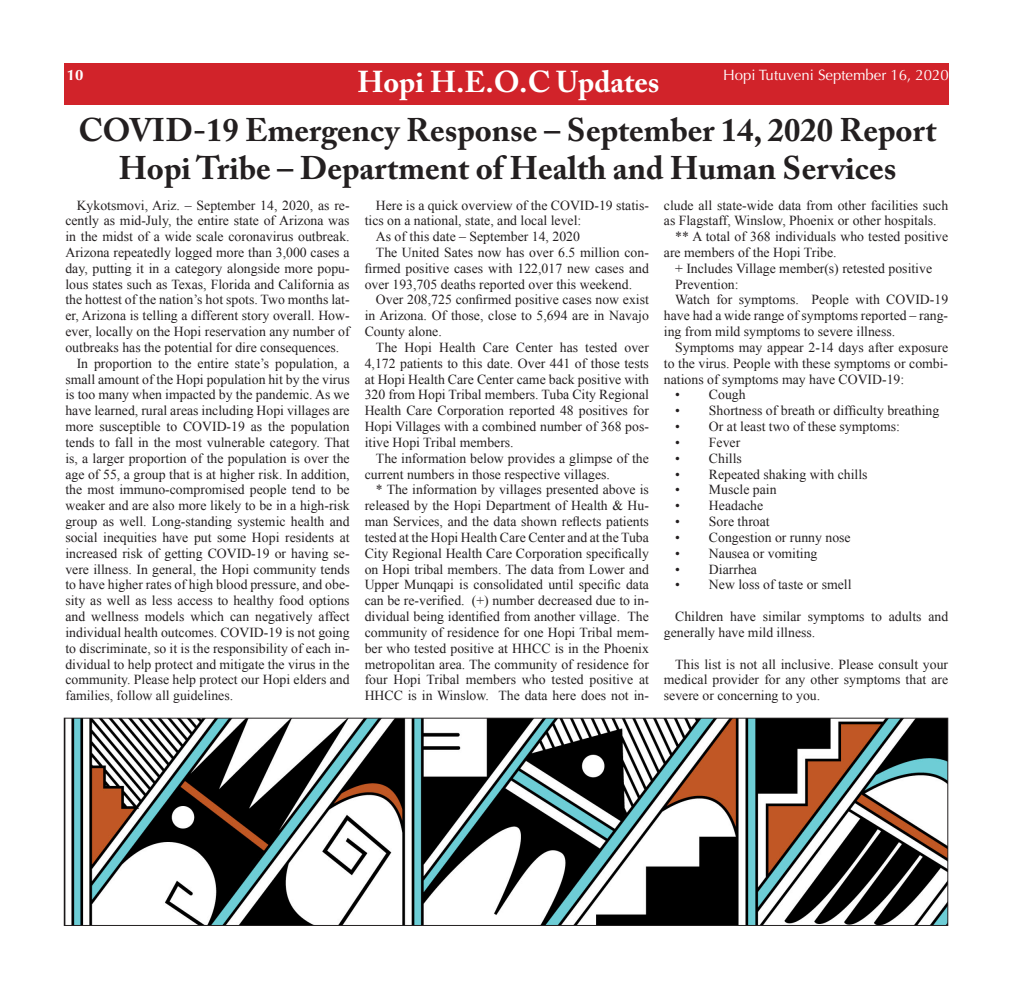
<style>
.page{position:relative;width:1013px;height:990px;background:#fff}
.page>*{position:absolute;margin:0;border:0;box-sizing:border-box;transform-origin:0 0}
.Headline_Adobe_Caslo{font:700 32.5px/37.4px "Adobe Caslon Pro";color:#231f20;text-align:center}
.Headline_Adobe_Caslo-2{font:700 30px "Adobe Caslon Pro";color:#fff}
.Headline_Adobe_Caslo-3{font:15px "Optima";color:#fff}
.Headline_Adobe_Caslo-4{font:700 15px "Optima";color:#fff}
.content_article{font:13.75px/15.8px "Times New Roman";color:#231f20;text-align:justify}
</style>
<div class="page">
<div style="left:65px;top:64px;width:884px;height:41px;background:#d1232a"></div>
<img style="left:71px;top:719px;width:875px;height:204px">
<div style="left:64px;top:717px;width:884px;height:208px;border:1px solid #231f20"></div>
<p class="Headline_Adobe_Caslo-4" style="left:67px;top:66px;width:18px">10</p>
<p class="Headline_Adobe_Caslo-3" style="left:723px;top:66px;width:227px">Hopi Tutuveni September 16, 2020</p>
<p class="Headline_Adobe_Caslo-2" style="left:357px;top:64px;width:304px">Hopi H.E.O.C Updates</p>
<p class="Headline_Adobe_Caslo" style="left:79px;top:111px;width:859px">COVID-19 Emergency Response – September 14, 2020 Report<br>Hopi Tribe – Department of Health and Human Services</p>
<p class="content_article" style="left:65px;top:197px;width:286px;text-indent:11px">Kykotsmovi, Ariz. – September 14, 2020, as re&shy;cently as mid-July, the entire state of Arizona was in the midst of a wide scale coronavirus outbreak.<br>Arizona repeatedly logged more than 3,000 cases a day, putting it in a category alongside more popu&shy;lous states such as Texas, Florida and California as the hottest of the nation’s hot spots. Two months lat&shy;er, Arizona is telling a different story overall. How&shy;ever, locally on the Hopi reservation any number of outbreaks has the potential for dire consequences.</p>
<p class="content_article" style="left:65px;top:355px;width:286px;text-indent:11px">In proportion to the entire state’s population, a small amount of the Hopi population hit by the virus is too many when impacted by the pandemic. As we have learned, rural areas including Hopi villages are more susceptible to COVID-19 as the population tends to fall in the most vulnerable category. That is, a larger proportion of the population is over the age of 55, a group that is at higher risk. In addition, the most immuno-compromised people tend to be weaker and are also more likely to be in a high-risk group as well. Long-standing systemic health and social inequities have put some Hopi residents at increased risk of getting COVID-19 or having se&shy;vere illness. In general, the Hopi community tends to have higher rates of high blood pressure, and obe&shy;sity as well as less access to healthy food options and wellness models which can negatively affect individual health outcomes. COVID-19 is not going to discriminate, so it is the responsibility of each in&shy;dividual to help protect and mitigate the virus in the community. Please help protect our Hopi elders and families, follow all guidelines.</p>
<p class="content_article" style="left:365px;top:197px;width:286px;text-indent:11px">Here is a quick overview of the COVID-19 statis&shy;tics on a national, state, and local level:</p>
<p class="content_article" style="left:376px;top:228px;width:205px">As of this date – September 14, 2020</p>
<p class="content_article" style="left:365px;top:244px;width:286px;text-indent:11px">The United Sates now has over 6.5 million con&shy;firmed positive cases with 122,017 new cases and over 193,705 deaths reported over this weekend.</p>
<p class="content_article" style="left:365px;top:291px;width:286px;text-indent:11px">Over 208,725 confirmed positive cases now exist in Arizona. Of those, close to 5,694 are in Navajo County alone.</p>
<p class="content_article" style="left:365px;top:339px;width:286px;text-indent:11px">The Hopi Health Care Center has tested over 4,172 patients to this date. Over 441 of those tests at Hopi Health Care Center came back positive with 320 from Hopi Tribal members. Tuba City Regional Health Care Corporation reported 48 positives for Hopi Villages with a combined number of 368 pos&shy;itive Hopi Tribal members.</p>
<p class="content_article" style="left:365px;top:450px;width:286px;text-indent:11px">The information below provides a glimpse of the current numbers in those respective villages.</p>
<p class="content_article" style="left:365px;top:481px;width:286px;text-indent:11px">* The information by villages presented above is released by the Hopi Department of Health &amp; Hu&shy;man Services, and the data shown reflects patients tested at the Hopi Health Care Center and at the Tuba City Regional Health Care Corporation specifically on Hopi tribal members. The data from Lower and Upper Munqapi is consolidated until specific data can be re-verified. (+) number decreased due to in&shy;dividual being identified from another village. The community of residence for one Hopi Tribal mem&shy;ber who tested positive at HHCC is in the Phoenix metropolitan area. The community of residence for four Hopi Tribal members who tested positive at HHCC is in Winslow. The data here does not in-</p>
<p class="content_article" style="left:664px;top:197px;width:286px">clude all state-wide data from other facilities such as Flagstaff, Winslow, Phoenix or other hospitals.</p>
<p class="content_article" style="left:664px;top:228px;width:286px;text-indent:11px">** A total of 368 individuals who tested positive are members of the Hopi Tribe.</p>
<p class="content_article" style="left:675px;top:260px;width:258px">+ Includes Village member(s) retested positive</p>
<p class="content_article" style="left:675px;top:276px;width:65px">Prevention:</p>
<p class="content_article" style="left:664px;top:291px;width:286px;text-indent:11px">Watch for symptoms. People with COVID-19 have had a wide range of symptoms reported – rang&shy;ing from mild symptoms to severe illness.</p>
<p class="content_article" style="left:664px;top:339px;width:286px;text-indent:11px">Symptoms may appear 2-14 days after exposure to the virus. People with these symptoms or combi&shy;nations of symptoms may have COVID-19:</p>
<p class="content_article" style="left:675px;top:386px;width:72px">• Cough</p>
<p class="content_article" style="left:675px;top:402px;width:266px">• Shortness of breath or difficulty breathing</p>
<p class="content_article" style="left:675px;top:418px;width:226px">• Or at least two of these symptoms:</p>
<p class="content_article" style="left:675px;top:434px;width:67px">• Fever</p>
<p class="content_article" style="left:675px;top:450px;width:68px">• Chills</p>
<p class="content_article" style="left:675px;top:465px;width:194px">• Repeated shaking with chills</p>
<p class="content_article" style="left:675px;top:481px;width:103px">• Muscle pain</p>
<p class="content_article" style="left:675px;top:497px;width:89px">• Headache</p>
<p class="content_article" style="left:675px;top:513px;width:96px">• Sore throat</p>
<p class="content_article" style="left:675px;top:529px;width:177px">• Congestion or runny nose</p>
<p class="content_article" style="left:675px;top:545px;width:144px">• Nausea or vomiting</p>
<p class="content_article" style="left:675px;top:560px;width:83px">• Diarrhea</p>
<p class="content_article" style="left:675px;top:576px;width:178px">• New loss of taste or smell</p>
<p class="content_article" style="left:664px;top:608px;width:286px;text-indent:11px">Children have similar symptoms to adults and generally have mild illness.</p>
<p class="content_article" style="left:664px;top:655px;width:286px;text-indent:11px">This list is not all inclusive. Please consult your medical provider for any other symptoms that are severe or concerning to you.</p>
</div>
